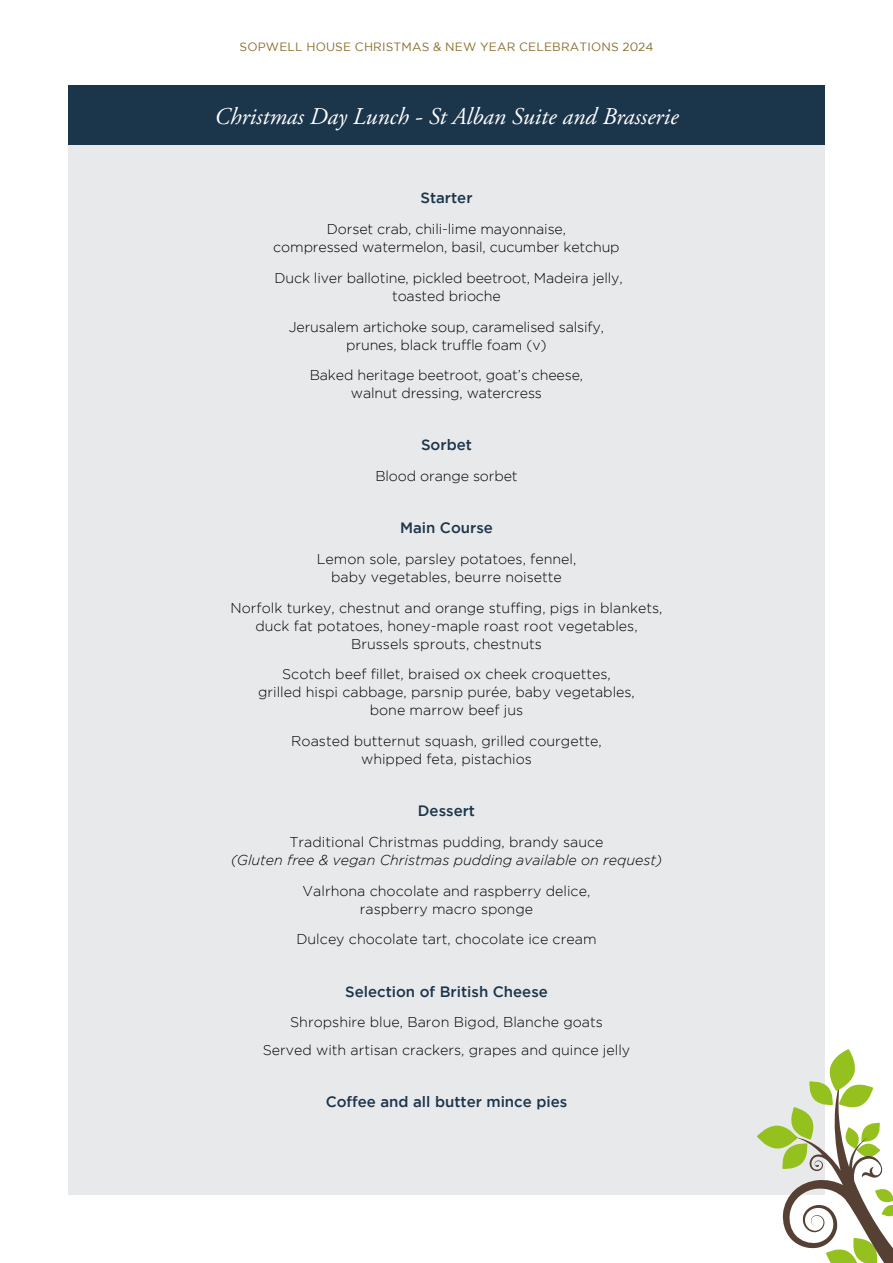
<style>
.page{position:relative;width:893px;height:1263px;background:#fff}
.page>*{position:absolute;margin:0;border:0;box-sizing:border-box;transform-origin:0 0}
.t1{font:italic 24px "Adobe Garamond Pro";color:#fff}
.t2{font:500 15px "Gotham";color:#1b354b}
.t3{font:300 14.25px/18px "Gotham";color:#000;text-align:center}
.t4{font:italic 300 14.25px "Gotham";color:#000}
.t5{font:12px "Gotham";letter-spacing:.015em;color:#897030}
</style>
<div class="page">
<div style="left:68px;top:144px;width:757px;height:1051px;background:#e8e9ea"></div>
<div style="left:68px;top:85px;width:757px;height:59px;background:#1b354b"></div>
<svg style="left:757px;top:1125px;width:40px;height:24px"></svg>
<svg style="left:781px;top:1049px;width:112px;height:214px"></svg>
<p class="t5" style="left:240px;top:40px;width:416px">SOPWELL HOUSE CHRISTMAS &amp; NEW YEAR CELEBRATIONS 2024</p>
<h1 class="t1" style="left:215px;top:102px;width:465px">Christmas Day Lunch - St Alban Suite and Brasserie</h1>
<p class="t2" style="left:420px;top:189px;width:54px">Starter</p>
<p class="t3" style="left:273px;top:220px;width:348px">Dorset crab, chili-lime mayonnaise,<br>compressed watermelon, basil, cucumber ketchup</p>
<p class="t3" style="left:274px;top:269px;width:350px">Duck liver ballotine, pickled beetroot, Madeira jelly, toasted brioche</p>
<p class="t3" style="left:289px;top:317px;width:317px">Jerusalem artichoke soup, caramelised salsify, prunes, black truffle foam (v)</p>
<p class="t3" style="left:310px;top:366px;width:275px">Baked heritage beetroot, goat’s cheese, walnut dressing, watercress</p>
<p class="t2" style="left:421px;top:436px;width:52px">Sorbet</p>
<p class="t3" style="left:375px;top:467px;width:144px">Blood orange sorbet</p>
<p class="t2" style="left:400px;top:519px;width:94px">Main Course</p>
<p class="t3" style="left:317px;top:550px;width:261px">Lemon sole, parsley potatoes, fennel, baby vegetables, beurre noisette</p>
<p class="t3" style="left:231px;top:598px;width:433px">Norfolk turkey, chestnut and orange stuffing, pigs in blankets, duck fat potatoes, honey-maple roast root vegetables,<br>Brussels sprouts, chestnuts</p>
<p class="t3" style="left:258px;top:665px;width:378px">Scotch beef fillet, braised ox cheek croquettes,<br>grilled hispi cabbage, parsnip purée, baby vegetables, bone marrow beef jus</p>
<p class="t3" style="left:291px;top:732px;width:312px">Roasted butternut squash, grilled courgette, whipped feta, pistachios</p>
<p class="t2" style="left:418px;top:802px;width:59px">Dessert</p>
<p class="t3" style="left:289px;top:833px;width:316px">Traditional Christmas pudding, brandy sauce</p>
<p class="t4" style="left:231px;top:852px;width:433px">(Gluten free &amp; vegan Christmas pudding available on request)</p>
<p class="t3" style="left:303px;top:881px;width:289px">Valrhona chocolate and raspberry delice, raspberry macro sponge</p>
<p class="t3" style="left:296px;top:930px;width:302px">Dulcey chocolate tart, chocolate ice cream</p>
<p class="t2" style="left:345px;top:983px;width:204px">Selection of British Cheese</p>
<p class="t3" style="left:263px;top:1008px;width:369px;line-height:27.3px">Shropshire blue, Baron Bigod, Blanche goats<br>Served with artisan crackers, grapes and quince jelly</p>
<p class="t2" style="left:326px;top:1093px;width:243px">Coffee and all butter mince pies</p>
</div>
